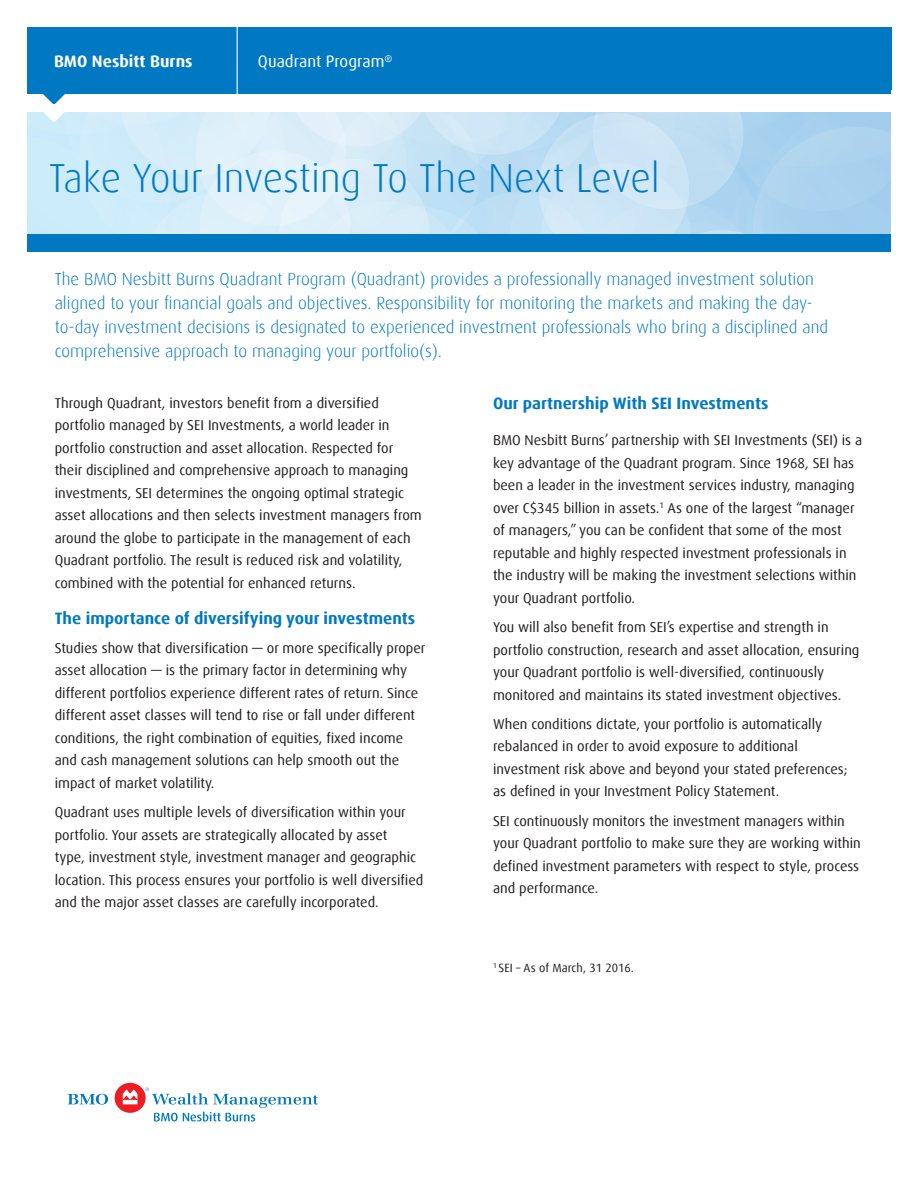
<style>
.page{position:relative;width:918px;height:1188px;background:#fff}
.page>*{position:absolute;margin:0;border:0;box-sizing:border-box;transform-origin:0 0}
.Body{font:300 40.5px "Dax";color:#0079c2}
.Intro{font:300 17.25px/24px "Dax";color:#0079c2}
.Head_Font{font:700 16.5px "Dax Offc Pro";color:#0079c1}
.Body_text{font:700 16.5px "Dax Offc Pro";color:#0079c1}
.t1{font:16.5px "Dax Offc Pro";letter-spacing:.005em;color:#fff}
.t2{font:700 16.5px "Dax Offc Pro";letter-spacing:.005em;color:#fff}
.Legal_entity_text{font:700 15.6px "Dax Offc Pro";color:#fff}
.Body_text-2{font:14.25px/22.5px "Dax Offc Pro";color:#231f20}
.Legal_entity_text-2{font:500 13.65px "Dax";color:#fff}
.t3{font:12px "Dax Offc Pro";color:#231f20}
</style>
<div class="page">
<svg style="left:68px;top:1094px;width:40px;height:11px"></svg>
<div style="left:115px;top:1083px;width:31px;height:30px;background:#ee1d23;border-radius:50%"></div>
<svg style="left:123px;top:1090px;width:14px;height:14px"></svg>
<svg style="left:145px;top:1088px;width:173px;height:33px"></svg>
<div style="left:27px;top:234px;width:864px;height:18px;background:#0079c2"></div>
<div style="left:27px;top:27px;width:864px;height:67px;background:#0079c2"></div>
<svg style="left:27px;top:68px;width:864px;height:166px"></svg>
<hr style="left:237px;top:27px;width:1px;height:67px;background:#fff">
<p class="Legal_entity_text" style="left:66px;top:50px;width:131px">BMO Nesbitt Burns</p>
<p class="Legal_entity_text-2" style="left:274px;top:53px;width:116px">Quadrant Program<sup>®</sup></p>
<p class="t2" style="left:54px;top:51px;width:140px">BMO Nesbitt Burns</p>
<p class="t1" style="left:258px;top:51px;width:136px">Quadrant Program<sup>®</sup></p>
<p class="Body" style="left:49px;top:156px;width:613px">Take Your Investing To The Next Level</p>
<p class="Intro" style="left:55px;top:267px;width:775px">The BMO Nesbitt Burns Quadrant Program (Quadrant) provides a professionally managed investment solution aligned to your financial goals and objectives. Responsibility for monitoring the markets and making the day&shy;to-day investment decisions is designated to experienced investment professionals who bring a disciplined and comprehensive approach to managing your portfolio(s).</p>
<p class="Body_text-2" style="left:55px;top:391px;width:369px">Through Quadrant, investors benefit from a diversified portfolio managed by SEI Investments, a world leader in portfolio construction and asset allocation. Respected for their disciplined and comprehensive approach to managing investments, SEI determines the ongoing optimal strategic asset allocations and then selects investment managers from around the globe to participate in the management of each Quadrant portfolio. The result is reduced risk and volatility, combined with the potential for enhanced returns.</p>
<p class="Head_Font" style="left:55px;top:607px;width:362px">The importance of diversifying your investments</p>
<p class="Body_text-2" style="left:55px;top:637px;width:372px">Studies show that diversification — or more specifically proper asset allocation — is the primary factor in determining why different portfolios experience different rates of return. Since different asset classes will tend to rise or fall under different conditions, the right combination of equities, fixed income and cash management solutions can help smooth out the impact of market volatility.</p>
<p class="Body_text-2" style="left:55px;top:801px;width:370px">Quadrant uses multiple levels of diversification within your portfolio. Your assets are strategically allocated by asset<br>type, investment style, investment manager and geographic location. This process ensures your portfolio is well diversified and the major asset classes are carefully incorporated.</p>
<p class="Body_text" style="left:493px;top:393px;width:277px">Our partnership With SEI Investments</p>
<p class="Body_text-2" style="left:493px;top:429px;width:371px">BMO Nesbitt Burns’ partnership with SEI Investments (SEI) is a key advantage of the Quadrant program. Since 1968, SEI has been a leader in the investment services industry, managing over C$345 billion in assets.<sup>1</sup> As one of the largest “manager of managers,” you can be confident that some of the most reputable and highly respected investment professionals in the industry will be making the investment selections within your Quadrant portfolio.</p>
<p class="Body_text-2" style="left:493px;top:616px;width:368px">You will also benefit from SEI’s expertise and strength in portfolio construction, research and asset allocation, ensuring your Quadrant portfolio is well-diversified, continuously monitored and maintains its stated investment objectives.</p>
<p class="Body_text-2" style="left:493px;top:713px;width:356px">When conditions dictate, your portfolio is automatically rebalanced in order to avoid exposure to additional investment risk above and beyond your stated preferences; as defined in your Investment Policy Statement.</p>
<p class="Body_text-2" style="left:493px;top:809px;width:369px">SEI continuously monitors the investment managers within your Quadrant portfolio to make sure they are working within defined investment parameters with respect to style, process and performance.</p>
<p class="t3" style="left:493px;top:960px;width:142px"><sup>1</sup> SEI – As of March, 31 2016.</p>
</div>
